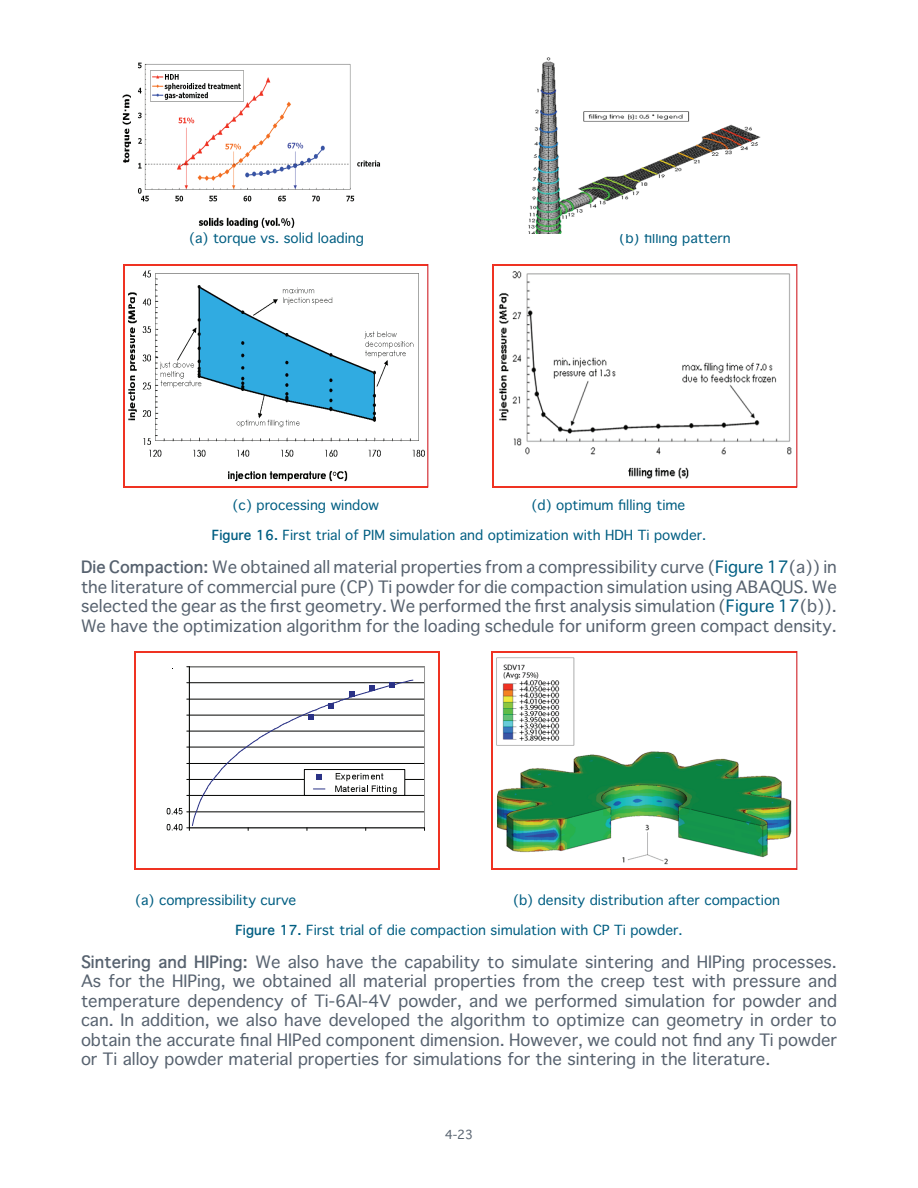
<style>
.page{position:relative;width:918px;height:1188px;background:#fff}
.page>*{position:absolute;margin:0;border:0;box-sizing:border-box;transform-origin:0 0}
.t1{font:16.5px/19.5px "Thonburi";color:#57626f;text-align:justify}
.t2{font:13.5px "Thonburi";color:#005e82}
.t3{font:12px "Thonburi";color:#57626f}
.s1{font-weight:700}
.s2{color:#005e82}
</style>
<div class="page">
<img style="left:122px;top:62px;width:259px;height:166px">
<img style="left:528px;top:57px;width:233px;height:177px">
<img style="left:128px;top:270px;width:297px;height:212px">
<hr style="left:125px;top:264px;width:303px;height:2px;background:#ef3222">
<hr style="left:123px;top:266px;width:2px;height:220px;background:#ef3222">
<hr style="left:125px;top:486px;width:303px;height:2px;background:#ef3222">
<img style="left:499px;top:271px;width:293px;height:208px">
<hr style="left:494px;top:264px;width:303px;height:2px;background:#ef3222">
<hr style="left:492px;top:266px;width:2px;height:220px;background:#ef3222">
<hr style="left:494px;top:486px;width:303px;height:2px;background:#ef3222">
<hr style="left:427px;top:264px;width:1px;height:224px;background:#d1232a">
<hr style="left:796px;top:264px;width:1px;height:224px;background:#d1232a">
<hr style="left:189px;top:812px;width:236px;height:1px;background:#040503">
<hr style="left:189px;top:795px;width:236px;height:1px;background:#040503">
<hr style="left:189px;top:779px;width:236px;height:1px;background:#040503">
<hr style="left:189px;top:763px;width:236px;height:1px;background:#040503">
<hr style="left:189px;top:747px;width:236px;height:1px;background:#040503">
<hr style="left:189px;top:731px;width:236px;height:1px;background:#040503">
<hr style="left:189px;top:715px;width:236px;height:1px;background:#040503">
<hr style="left:189px;top:699px;width:236px;height:1px;background:#040503">
<hr style="left:189px;top:682px;width:236px;height:1px;background:#040503">
<hr style="left:189px;top:666px;width:236px;height:1px;background:#939393">
<hr style="left:424px;top:667px;width:1px;height:161px;background:#939393">
<hr style="left:189px;top:667px;width:1px;height:161px;background:#040503">
<hr style="left:189px;top:828px;width:236px;height:1px;background:#040503">
<svg style="left:167px;top:679px;width:246px;height:151px"></svg>
<hr style="left:135px;top:651px;width:303px;height:1px;background:#ef3222">
<hr style="left:134px;top:652px;width:1px;height:216px;background:#ef3222">
<hr style="left:438px;top:652px;width:2px;height:216px;background:#ef3222">
<hr style="left:135px;top:868px;width:303px;height:2px;background:#ef3222">
<img style="left:492px;top:652px;width:304px;height:216px">
<hr style="left:492px;top:651px;width:305px;height:1px;background:#ef3222">
<hr style="left:491px;top:652px;width:1px;height:216px;background:#ef3222">
<hr style="left:492px;top:868px;width:305px;height:2px;background:#ef3222">
<hr style="left:796px;top:651px;width:1px;height:219px;background:#d1232a">
<p class="t2" style="left:189px;top:227px;width:176px">(a) torque vs. solid loading</p>
<p class="t2" style="left:619px;top:227px;width:113px">(b) filling pattern</p>
<p class="t2" style="left:233px;top:494px;width:148px">(c) processing window</p>
<p class="t2" style="left:532px;top:494px;width:155px">(d) optimum filling time</p>
<p class="t2" style="left:212px;top:524px;width:496px"><span class="s1">Figure 16.</span> First trial of PIM simulation and optimization with HDH Ti powder.</p>
<p class="t1" style="left:81px;top:557px;width:757px"><span class="s1">Die Compaction:</span> We obtained all material properties from a compressibility curve (<span class="s2">Figure 17</span>(a)) in the literature of commercial pure (CP) Ti powder for die compaction simulation using ABAQUS. We selected the gear as the first geometry. We performed the first analysis simulation (<span class="s2">Figure 17</span>(b)).<br>We have the optimization algorithm for the loading schedule for uniform green compact density.</p>
<p class="t2" style="left:135px;top:889px;width:163px">(a) compressibility curve</p>
<p class="t2" style="left:513px;top:889px;width:269px">(b) density distribution after compaction</p>
<p class="t2" style="left:235px;top:919px;width:449px"><span class="s1">Figure 17.</span> First trial of die compaction simulation with CP Ti powder.</p>
<p class="t1" style="left:81px;top:952px;width:757px"><span class="s1">Sintering and HIPing:</span> We also have the capability to simulate sintering and HIPing processes.<br>As for the HIPing, we obtained all material properties from the creep test with pressure and temperature dependency of Ti-6Al-4V powder, and we performed simulation for powder and can. In addition, we also have developed the algorithm to optimize can geometry in order to obtain the accurate final HIPed component dimension. However, we could not find any Ti powder or Ti alloy powder material properties for simulations for the sintering in the literature.</p>
<p class="t3" style="left:445px;top:1124px;width:30px">4-23</p>
</div>
